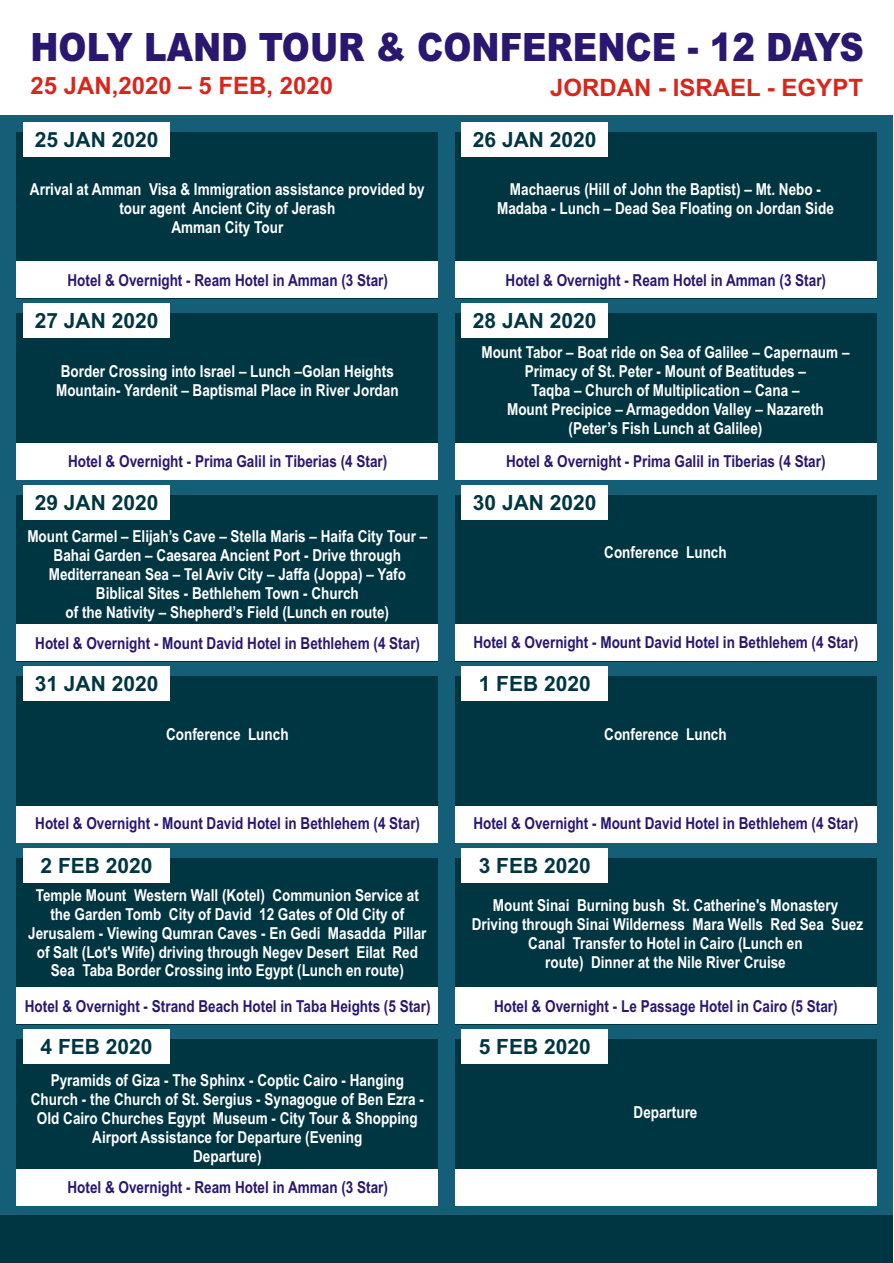
<style>
.page{position:relative;width:894px;height:1263px;background:#fff}
.page>*{position:absolute;margin:0;border:0;box-sizing:border-box;transform-origin:0 0}
.t1{font:900 39.15px "Arial";color:#291770;scale:.86 1}
.t2{font:700 24px "Arial";color:#d9261c}
.t3{font:700 21px "Arial";color:#003642}
.t4{font:700 16.5px/18.9px "Arial Narrow";color:#fff;text-align:center}
.t5{font:700 16.5px "Arial Narrow";color:#291770}
</style>
<div class="page">
<div style="left:0;top:115px;width:893px;height:1148px;background:#145e78"></div>
<div style="left:0;top:1215px;width:893px;height:48px;background:#003642"></div>
<div style="left:17px;top:132px;width:421px;height:166px;background:#003642"></div>
<div style="left:17px;top:262px;width:421px;height:36px;background:#fff"></div>
<div style="left:23px;top:122px;width:146px;height:35px;background:#fff"></div>
<div style="left:455px;top:132px;width:421px;height:166px;background:#003642"></div>
<div style="left:455px;top:262px;width:421px;height:36px;background:#fff"></div>
<div style="left:461px;top:122px;width:147px;height:35px;background:#fff"></div>
<div style="left:17px;top:495px;width:421px;height:166px;background:#003642"></div>
<div style="left:17px;top:625px;width:421px;height:36px;background:#fff"></div>
<div style="left:23px;top:485px;width:146px;height:35px;background:#fff"></div>
<div style="left:455px;top:495px;width:421px;height:166px;background:#003642"></div>
<div style="left:455px;top:625px;width:421px;height:36px;background:#fff"></div>
<div style="left:461px;top:485px;width:147px;height:35px;background:#fff"></div>
<div style="left:17px;top:677px;width:421px;height:166px;background:#003642"></div>
<div style="left:17px;top:806px;width:421px;height:37px;background:#fff"></div>
<div style="left:23px;top:666px;width:146px;height:35px;background:#fff"></div>
<div style="left:455px;top:677px;width:421px;height:166px;background:#003642"></div>
<div style="left:455px;top:806px;width:421px;height:37px;background:#fff"></div>
<div style="left:461px;top:666px;width:147px;height:35px;background:#fff"></div>
<div style="left:17px;top:314px;width:421px;height:166px;background:#003642"></div>
<div style="left:17px;top:443px;width:421px;height:37px;background:#fff"></div>
<div style="left:23px;top:303px;width:146px;height:35px;background:#fff"></div>
<div style="left:455px;top:314px;width:421px;height:166px;background:#003642"></div>
<div style="left:455px;top:443px;width:421px;height:37px;background:#fff"></div>
<div style="left:461px;top:303px;width:147px;height:35px;background:#fff"></div>
<div style="left:17px;top:858px;width:421px;height:166px;background:#003642"></div>
<div style="left:17px;top:988px;width:421px;height:36px;background:#fff"></div>
<div style="left:23px;top:848px;width:146px;height:35px;background:#fff"></div>
<div style="left:455px;top:858px;width:421px;height:166px;background:#003642"></div>
<div style="left:455px;top:988px;width:421px;height:36px;background:#fff"></div>
<div style="left:461px;top:848px;width:147px;height:35px;background:#fff"></div>
<div style="left:17px;top:1040px;width:421px;height:166px;background:#003642"></div>
<div style="left:17px;top:1169px;width:421px;height:37px;background:#fff"></div>
<div style="left:23px;top:1029px;width:146px;height:35px;background:#fff"></div>
<div style="left:455px;top:1040px;width:421px;height:166px;background:#003642"></div>
<div style="left:455px;top:1169px;width:421px;height:37px;background:#fff"></div>
<div style="left:461px;top:1029px;width:147px;height:35px;background:#fff"></div>
<h1 class="t1" style="left:30px;top:32px;width:971px">HOLY LAND TOUR &amp; CONFERENCE - 12 DAYS</h1>
<h2 class="t2" style="left:30px;top:76px;width:304px">25 JAN,2020 – 5 FEB, 2020</h2>
<h2 class="t2" style="left:550px;top:78px;width:314px">JORDAN - ISRAEL - EGYPT</h2>
<p class="t3" style="left:35px;top:132px;width:125px">25 JAN 2020</p>
<p class="t4" style="left:30px;top:181px;width:396px">Arrival at Amman Visa &amp; Immigration assistance provided by tour agent Ancient City of Jerash<br>Amman City Tour</p>
<p class="t5" style="left:67px;top:274px;width:322px">Hotel &amp; Overnight - Ream Hotel in Amman (3 Star)</p>
<p class="t3" style="left:473px;top:132px;width:125px">26 JAN 2020</p>
<p class="t4" style="left:497px;top:181px;width:338px">Machaerus (Hill of John the Baptist) – Mt. Nebo -<br>Madaba - Lunch – Dead Sea Floating on Jordan Side</p>
<p class="t5" style="left:506px;top:274px;width:322px">Hotel &amp; Overnight - Ream Hotel in Amman (3 Star)</p>
<p class="t3" style="left:35px;top:313px;width:125px">27 JAN 2020</p>
<p class="t4" style="left:56px;top:363px;width:344px;text-align:left">Border Crossing into Israel – Lunch –Golan Heights<br>Mountain- Yardenit – Baptismal Place in River Jordan</p>
<p class="t3" style="left:473px;top:313px;width:125px">28 JAN 2020</p>
<p class="t4" style="left:481px;top:345px;width:370px">Mount Tabor – Boat ride on Sea of Galilee – Capernaum – Primacy of St. Peter - Mount of Beatitudes –<br>Taqba – Church of Multiplication – Cana –<br>Mount Precipice – Armageddon Valley – Nazareth (Peter’s Fish Lunch at Galilee)</p>
<p class="t5" style="left:68px;top:455px;width:321px">Hotel &amp; Overnight - Prima Galil in Tiberias (4 Star)</p>
<p class="t5" style="left:506px;top:455px;width:321px">Hotel &amp; Overnight - Prima Galil in Tiberias (4 Star)</p>
<p class="t3" style="left:35px;top:495px;width:125px">29 JAN 2020</p>
<p class="t4" style="left:27px;top:528px;width:402px">Mount Carmel – Elijah’s Cave – Stella Maris – Haifa City Tour – Bahai Garden – Caesarea Ancient Port - Drive through Mediterranean Sea – Tel Aviv City – Jaffa (Joppa) – Yafo Biblical Sites - Bethlehem Town - Church<br>of the Nativity – Shepherd’s Field (Lunch en route)</p>
<p class="t5" style="left:35px;top:637px;width:386px">Hotel &amp; Overnight - Mount David Hotel in Bethlehem (4 Star)</p>
<p class="t3" style="left:473px;top:495px;width:125px">30 JAN 2020</p>
<p class="t4" style="left:604px;top:544px;width:124px">Conference Lunch</p>
<p class="t5" style="left:473px;top:636px;width:386px">Hotel &amp; Overnight - Mount David Hotel in Bethlehem (4 Star)</p>
<p class="t3" style="left:35px;top:676px;width:125px">31 JAN 2020</p>
<p class="t3" style="left:479px;top:676px;width:114px">1 FEB 2020</p>
<p class="t4" style="left:166px;top:726px;width:124px">Conference Lunch</p>
<p class="t4" style="left:604px;top:726px;width:124px">Conference Lunch</p>
<p class="t5" style="left:35px;top:817px;width:386px">Hotel &amp; Overnight - Mount David Hotel in Bethlehem (4 Star)</p>
<p class="t5" style="left:473px;top:817px;width:386px">Hotel &amp; Overnight - Mount David Hotel in Bethlehem (4 Star)</p>
<p class="t3" style="left:41px;top:858px;width:114px">2 FEB 2020</p>
<p class="t4" style="left:28px;top:887px;width:400px">Temple Mount Western Wall (Kotel) Communion Service at the Garden Tomb City of David 12 Gates of Old City of Jerusalem - Viewing Qumran Caves - En Gedi Masadda Pillar of Salt (Lot's Wife) driving through Negev Desert Eilat Red Sea Taba Border Crossing into Egypt (Lunch en route)</p>
<p class="t5" style="left:25px;top:1000px;width:407px">Hotel &amp; Overnight - Strand Beach Hotel in Taba Heights (5 Star)</p>
<p class="t3" style="left:41px;top:1039px;width:114px">4 FEB 2020</p>
<p class="t4" style="left:31px;top:1072px;width:395px">Pyramids of Giza - The Sphinx - Coptic Cairo - Hanging Church - the Church of St. Sergius - Synagogue of Ben Ezra - Old Cairo Churches Egypt Museum - City Tour &amp; Shopping Airport Assistance for Departure (Evening<br>Departure)</p>
<p class="t5" style="left:67px;top:1181px;width:322px">Hotel &amp; Overnight - Ream Hotel in Amman (3 Star)</p>
<p class="t3" style="left:479px;top:858px;width:114px">3 FEB 2020</p>
<p class="t4" style="left:472px;top:897px;width:393px">Mount Sinai Burning bush St. Catherine's Monastery Driving through Sinai Wilderness Mara Wells Red Sea Suez Canal Transfer to Hotel in Cairo (Lunch en<br>route) Dinner at the Nile River Cruise</p>
<p class="t5" style="left:494px;top:1000px;width:345px">Hotel &amp; Overnight - Le Passage Hotel in Cairo (5 Star)</p>
<p class="t3" style="left:479px;top:1039px;width:114px">5 FEB 2020</p>
<p class="t4" style="left:634px;top:1104px;width:65px">Departure</p>
</div>
